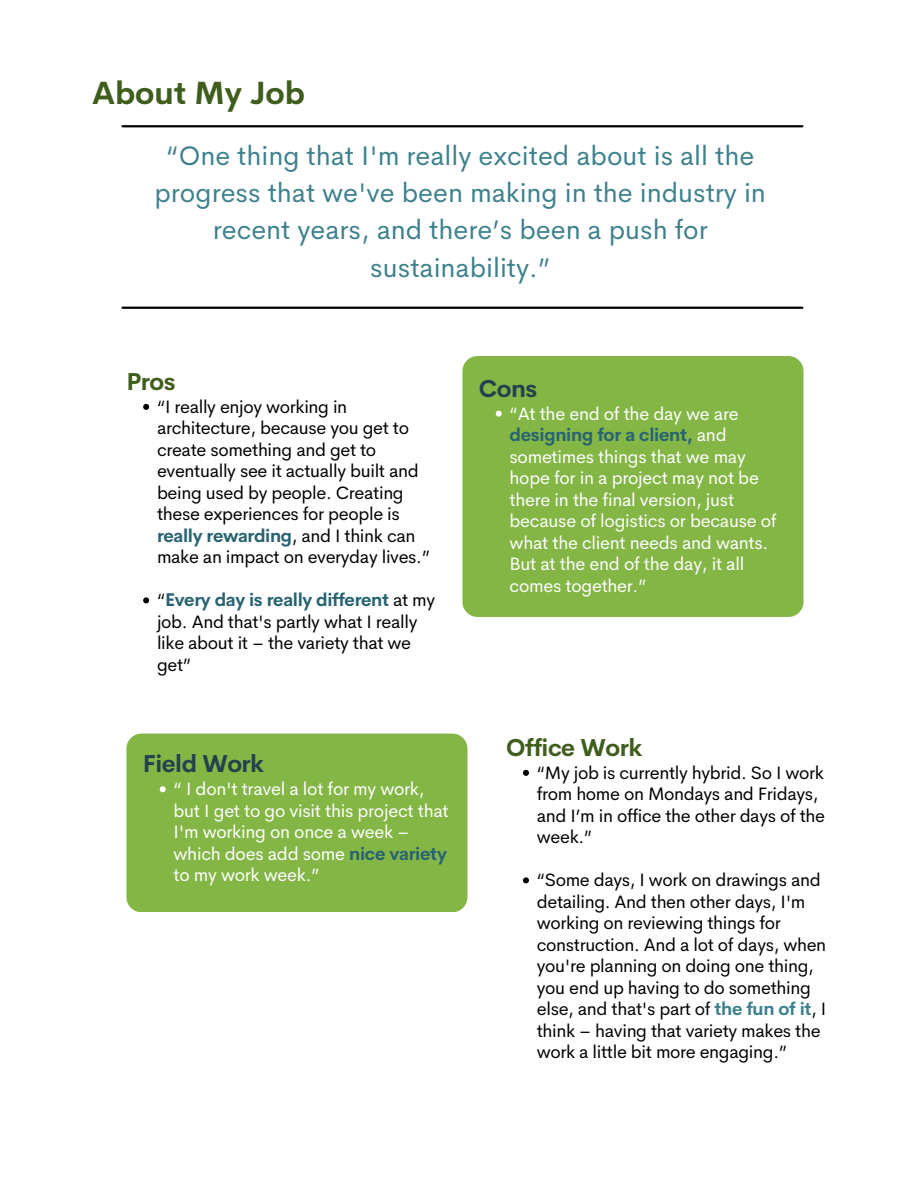
<style>
.page{position:relative;width:918px;height:1188px;background:#fff}
.page>*{position:absolute;margin:0;border:0;box-sizing:border-box;transform-origin:0 0}
.t1{font:700 31.5px "Cerebri Sans";color:#3f5d1d}
.t2{font:27px/37.2px "Cerebri Sans";color:#3e818d;text-align:center}
.t3{font:700 24px "Cerebri Sans";letter-spacing:-.02em;color:#3f5d1d}
.t4{font:700 24px "Cerebri Sans";letter-spacing:-.02em;color:#22424d}
.t5{font:18px/21.5px "Cerebri Sans";letter-spacing:-.02em;color:#000}
.t6{font:18px/21.5px "Cerebri Sans";letter-spacing:-.015em;color:#fff}
.s1{font-weight:700;color:#286371}
.s2{font-weight:700;color:#3e818d}
</style>
<div class="page">
<hr style="left:123px;top:125px;width:679px;height:2px;background:#000">
<hr style="left:123px;top:307px;width:679px;height:2px;background:#000">
<div style="left:462px;top:356px;width:341px;height:261px;background:#84b646;border-radius:15px"></div>
<svg style="left:143px;top:404px;width:6px;height:6px"></svg>
<svg style="left:143px;top:597px;width:6px;height:6px"></svg>
<svg style="left:496px;top:411px;width:6px;height:6px"></svg>
<div style="left:126px;top:734px;width:341px;height:178px;background:#84b646;border-radius:15px"></div>
<svg style="left:160px;top:786px;width:6px;height:6px"></svg>
<svg style="left:523px;top:770px;width:6px;height:6px"></svg>
<svg style="left:523px;top:877px;width:6px;height:6px"></svg>
<h1 class="t1" style="left:92px;top:72px;width:215px">About My Job</h1>
<p class="t2" style="left:155px;top:137px;width:613px">“One thing that I'm really excited about is all the progress that we've been making in the industry in recent years, and there’s been a push for sustainability.”</p>
<h2 class="t3" style="left:126px;top:366px;width:51px">Pros</h2>
<h3 class="t5" style="left:157px;top:396px;width:275px">“I really enjoy working in architecture, because you get to create something and get to eventually see it actually built and being used by people. Creating these experiences for people is <span class="s1">really rewarding</span>, and I think can make an impact on everyday lives.”</h3>
<p class="t5" style="left:157px;top:589px;width:280px">“<span class="s1">Every day is really different</span> at my job. And that's partly what I really like about it – the variety that we get”</p>
<h3 class="t4" style="left:143px;top:748px;width:123px">Field Work</h3>
<p class="t6" style="left:174px;top:778px;width:277px">“ I don't travel a lot for my work, but I get to go visit this project that<br>I'm working on once a week – which does add some <span class="s1">nice variety </span>to my work week.”</p>
<p class="t4" style="left:479px;top:373px;width:60px">Cons</p>
<h3 class="t6" style="left:510px;top:403px;width:269px">“At the end of the day we are <span class="s1">designing for a client,</span> and sometimes things that we may hope for in a project may not be there in the final version, just because of logistics or because of what the client needs and wants.<br>But at the end of the day, it all comes together.”</h3>
<h3 class="t3" style="left:506px;top:732px;width:137px">Office Work</h3>
<p class="t5" style="left:537px;top:762px;width:290px">“My job is currently hybrid. So I work from home on Mondays and Fridays, and I’m in office the other days of the week.”</p>
<p class="t5" style="left:537px;top:869px;width:291px">“Some days, I work on drawings and detailing. And then other days, I'm working on reviewing things for construction. And a lot of days, when you're planning on doing one thing, you end up having to do something else, and that's part of <span class="s2">the fun of it</span>, I think – having that variety makes the work a little bit more engaging.”</p>
</div>
